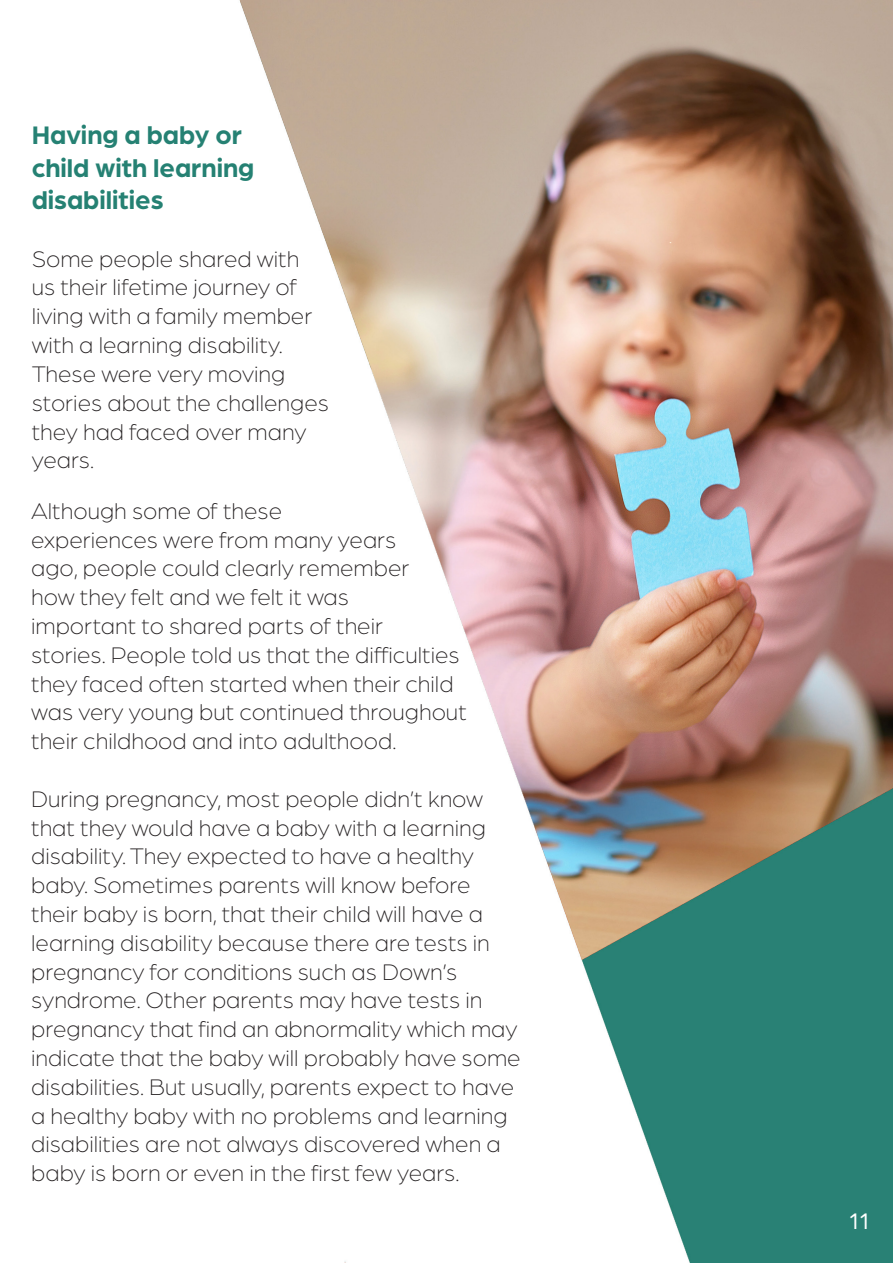
<style>
.page{position:relative;width:893px;height:1263px;background:#fff}
.page>*{position:absolute;margin:0;border:0;box-sizing:border-box;transform-origin:0 0}
.t1{font:700 27px/32.4px "Arboria";color:#258173}
.t2{font:300 24px/28.8px "Arboria";color:#231f20}
.t3{font:24px "Arboria";color:#fff}
</style>
<div class="page">
<img style="left:239px;top:0;width:654px;height:1263px">
<p class="t1" style="left:32px;top:117px;width:212px">Having a baby or</p>
<p class="t1" style="left:32px;top:150px;width:224px">child with learning disabilities</p>
<p class="t2" style="left:32px;top:244px;width:269px">Some people shared with</p>
<p class="t2" style="left:32px;top:272px;width:299px">us their lifetime journey of living with a family member with a learning disability.<br>These were very moving stories about the challenges they had faced over many years.</p>
<p class="t2" style="left:31px;top:496px;width:252px">Although some of these</p>
<p class="t2" style="left:31px;top:524px;width:366px">experiences were from many years</p>
<p class="t2" style="left:31px;top:553px;width:380px">ago, people could clearly remember</p>
<p class="t2" style="left:31px;top:582px;width:319px">how they felt and we felt it was</p>
<p class="t2" style="left:31px;top:611px;width:353px">important to shared parts of their</p>
<p class="t2" style="left:31px;top:640px;width:430px">stories. People told us that the difficulties</p>
<p class="t2" style="left:31px;top:668px;width:424px">they faced often started when their child</p>
<p class="t2" style="left:31px;top:697px;width:437px">was very young but continued throughout</p>
<p class="t2" style="left:31px;top:726px;width:367px">their childhood and into adulthood.</p>
<p class="t2" style="left:31px;top:784px;width:453px">During pregnancy, most people didn’t know</p>
<p class="t2" style="left:31px;top:812px;width:456px">that they would have a baby with a learning</p>
<p class="t2" style="left:31px;top:841px;width:444px">disability. They expected to have a healthy</p>
<p class="t2" style="left:31px;top:870px;width:441px">baby. Sometimes parents will know before</p>
<p class="t2" style="left:31px;top:899px;width:453px">their baby is born, that their child will have a</p>
<p class="t2" style="left:31px;top:928px;width:460px">learning disability because there are tests in pregnancy for conditions such as Down’s</p>
<p class="t2" style="left:31px;top:985px;width:491px">syndrome. Other parents may have tests in pregnancy that find an abnormality which may indicate that the baby will probably have some disabilities. But usually, parents expect to have a healthy baby with no problems and learning disabilities are not always discovered when a</p>
<p class="t2" style="left:31px;top:1158px;width:430px">baby is born or even in the first few years.</p>
<p class="t3" style="left:849px;top:1205px;width:23px">11</p>
</div>
